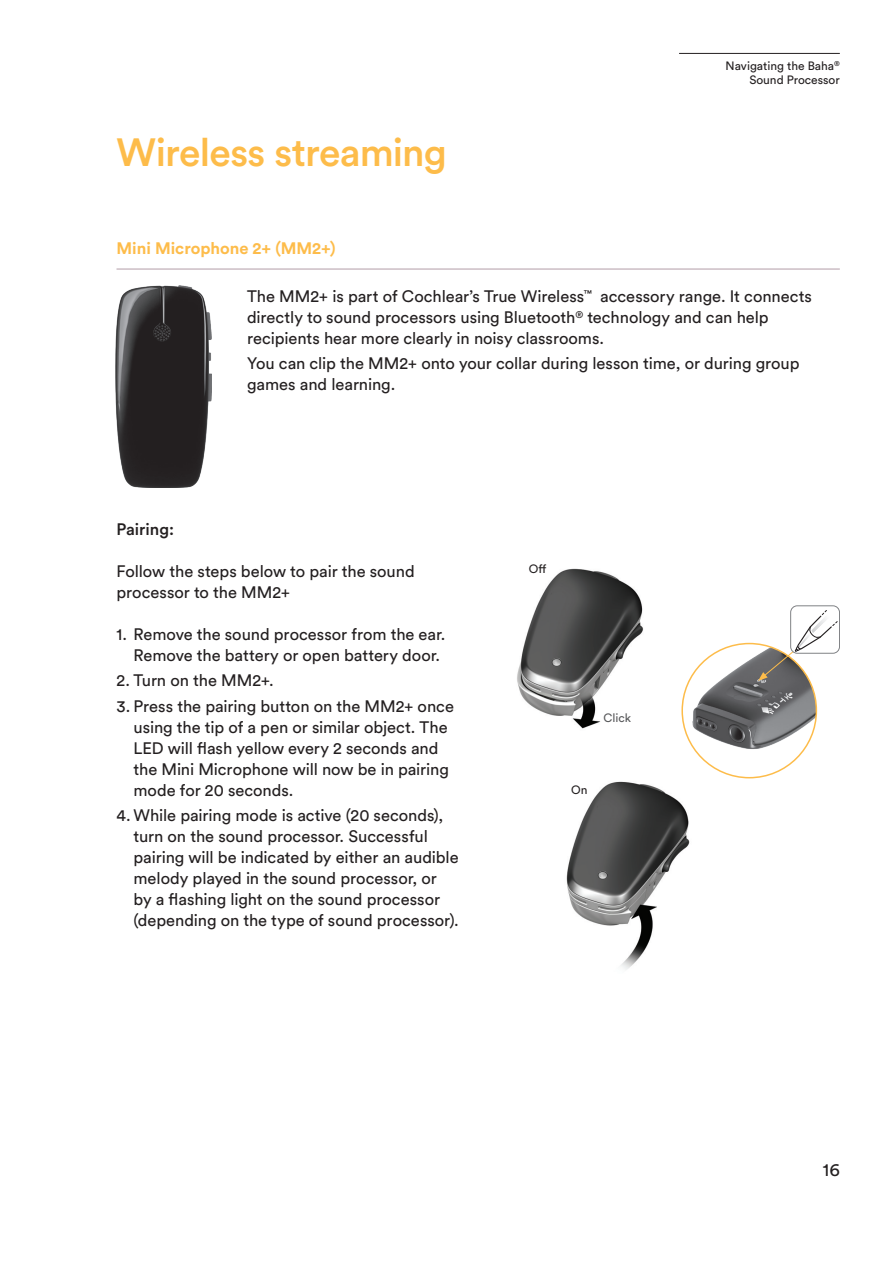
<style>
.page{position:relative;width:893px;height:1263px;background:#fff}
.page>*{position:absolute;margin:0;border:0;box-sizing:border-box;transform-origin:0 0}
.t1{font:500 39px "Circular Std";letter-spacing:-.02em;color:#fdbc4a}
.t2{font:18px "Circular Std";color:#231f20}
.t3{font:16.5px/21px "Circular Std";letter-spacing:-.005em;color:#231f20}
.t4{font:700 16.5px "Circular Std";color:#fdbc4a}
.t5{font:500 16.5px "Circular Std";color:#231f20}
.t6{font:12px/14.4px "Circular Std";color:#231f20;text-align:right}
.t7{font:12px "Circular Std";color:#57585a}
</style>
<div class="page">
<hr style="left:679px;top:53px;width:161px;height:1px;background:#231f20">
<img style="left:116px;top:285px;width:95px;height:203px">
<img style="left:517px;top:568px;width:126px;height:161px">
<img style="left:684px;top:643px;width:132px;height:133px">
<div style="left:790px;top:605px;width:50px;height:49px;border:1px solid #808285;border-radius:7px"></div>
<svg style="left:758px;top:610px;width:80px;height:71px"></svg>
<hr style="left:117px;top:269px;width:723px;height:1px;background:#b29da8">
<img style="left:566px;top:781px;width:124px;height:189px">
<p class="t1" style="left:117px;top:127px;width:332px">Wireless streaming</p>
<p class="t6" style="left:726px;top:58px;width:116px">Navigating the Baha<sup>®<br></sup>Sound Processor</p>
<p class="t4" style="left:117px;top:237px;width:220px">Mini Microphone 2+ (MM2+)</p>
<p class="t3" style="left:247px;top:286px;width:566px">The MM2+ is part of Cochlear’s True Wireless<sup>™</sup> accessory range. It connects directly to sound processors using Bluetooth<sup>®</sup> technology and can help recipients hear more clearly in noisy classrooms.</p>
<p class="t3" style="left:247px;top:353px;width:554px">You can clip the MM2+ onto your collar during lesson time, or during group games and learning.</p>
<p class="t5" style="left:117px;top:519px;width:59px">Pairing:</p>
<p class="t3" style="left:117px;top:560px;width:300px">Follow the steps below to pair the sound processor to the MM2+</p>
<p class="t3" style="left:134px;top:623px;width:314px;text-indent:-17px">1. Remove the sound processor from the ear.<br>Remove the battery or open battery door.</p>
<p class="t3" style="left:117px;top:670px;width:159px">2. Turn on the MM2+.</p>
<p class="t3" style="left:134px;top:695px;width:322px;text-indent:-17px">3. Press the pairing button on the MM2+ once using the tip of a pen or similar object. The LED will flash yellow every 2 seconds and the Mini Microphone will now be in pairing mode for 20 seconds.</p>
<p class="t3" style="left:134px;top:804px;width:327px;text-indent:-17px">4. While pairing mode is active (20 seconds), turn on the sound processor. Successful pairing will be indicated by either an audible melody played in the sound processor, or by a flashing light on the sound processor (depending on the type of sound processor).</p>
<p class="t6" style="left:529px;top:562px;width:19px">Off</p>
<p class="t7" style="left:604px;top:710px;width:29px">Click</p>
<p class="t6" style="left:571px;top:782px;width:18px">On</p>
<p class="t2" style="left:823px;top:1159px;width:18px">16</p>
</div>
